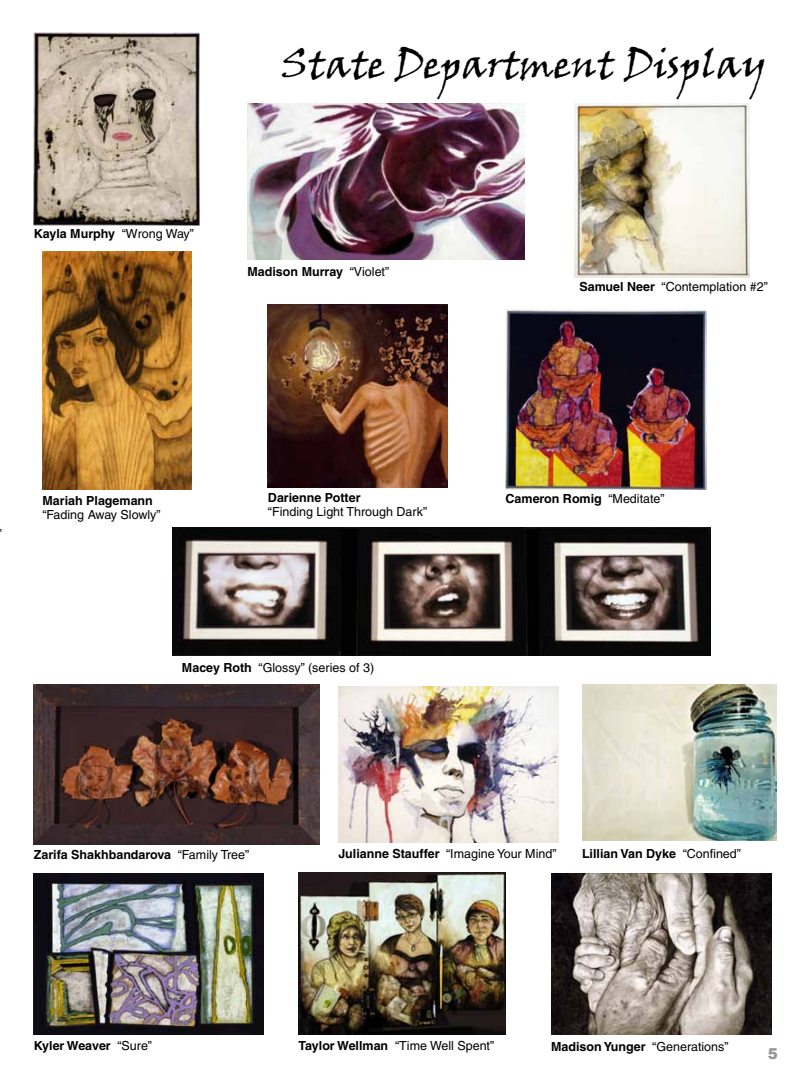
<style>
.page{position:relative;width:810px;height:1080px;background:#fff}
.page>*{position:absolute;margin:0;border:0;box-sizing:border-box;transform-origin:0 0}
.t1{font:39.25px "Viner Hand ITC";color:#000}
.t2{font:900 15px "Arial";color:#939598}
.t3{font:700 12.5px "Helvetica";color:#000}
.t4{font:12.5px "Helvetica";color:#000}
.s1{font-weight:400}
.s2{font-weight:700}
</style>
<div class="page">
<img style="left:34px;top:32px;width:166px;height:193px">
<img style="left:248px;top:104px;width:276px;height:155px">
<img style="left:574px;top:104px;width:176px;height:174px">
<img style="left:42px;top:252px;width:150px;height:237px">
<img style="left:268px;top:305px;width:180px;height:183px">
<img style="left:506px;top:310px;width:200px;height:179px">
<img style="left:173px;top:528px;width:537px;height:127px">
<img style="left:34px;top:684px;width:285px;height:160px">
<img style="left:339px;top:687px;width:220px;height:155px">
<img style="left:582px;top:685px;width:194px;height:155px">
<img style="left:34px;top:874px;width:230px;height:161px">
<img style="left:299px;top:872px;width:207px;height:163px">
<img style="left:551px;top:873px;width:221px;height:162px">
<p class="t3" style="left:34px;top:226px;width:162px">Kayla Murphy <span class="s1">“Wrong Way”</span></p>
<h1 class="t1" style="left:282px;top:39px;width:487px">State Department Display</h1>
<p class="t3" style="left:248px;top:264px;width:143px">Madison Murray <span class="s1">“Violet”</span></p>
<p class="t4" style="left:580px;top:280px;width:190px"><span class="s2">Samuel Neer</span> “Contemplation #2”</p>
<p class="t3" style="left:42px;top:493px;width:112px">Mariah Plagemann</p>
<p class="t4" style="left:42px;top:507px;width:120px">“Fading Away Slowly”</p>
<p class="t3" style="left:268px;top:490px;width:94px">Darienne Potter</p>
<p class="t4" style="left:268px;top:504px;width:161px">“Finding Light Through Dark”</p>
<p class="t3" style="left:506px;top:491px;width:161px">Cameron Romig <span class="s1">“Meditate”</span></p>
<p class="t4" style="left:182px;top:660px;width:194px"><span class="s2">Macey Roth</span> “Glossy” (series of 3)</p>
<p class="t3" style="left:34px;top:847px;width:217px">Zarifa Shakhbandarova <span class="s1">“Family Tree”</span></p>
<p class="t4" style="left:339px;top:847px;width:219px"><span class="s2">Julianne Stauffer</span> “Imagine Your Mind”</p>
<p class="t3" style="left:582px;top:846px;width:161px">Lillian Van Dyke <span class="s1">“Confined”</span></p>
<p class="t3" style="left:34px;top:1038px;width:120px">Kyler Weaver <span class="s1">“Sure”</span></p>
<p class="t4" style="left:299px;top:1038px;width:197px"><span class="s2">Taylor Wellman</span> “Time Well Spent”</p>
<p class="t3" style="left:551px;top:1038px;width:179px">Madison Yunger <span class="s1">“Generations”</span></p>
<p class="t2" style="left:768px;top:1042px;width:12px">5</p>
</div>
